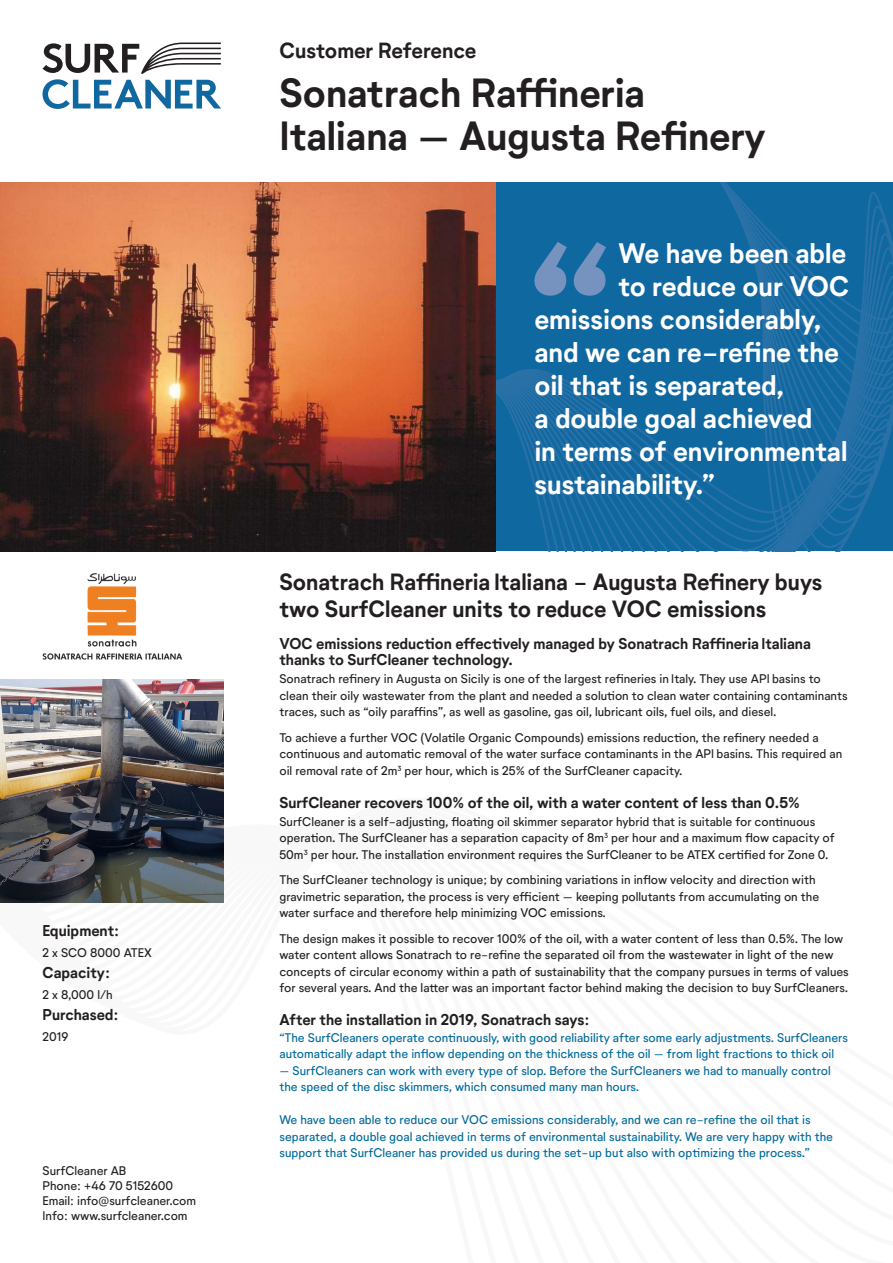
<style>
.page{position:relative;width:893px;height:1263px;background:#fff}
.page>*{position:absolute;margin:0;border:0;box-sizing:border-box;transform-origin:0 0}
.t1{font:700 39px/43.5px "Neutrif Studio";letter-spacing:-.005em;color:#231f20}
.t2{font:700 27px "Neutrif Studio";letter-spacing:-.005em;color:#fff}
.t3{font:700 22.5px/27px "Neutrif Studio";color:#231f20}
.t4{font:700 21px "Neutrif Studio";letter-spacing:-.005em;color:#231f20}
.t5{font:700 15px/16.5px "Neutrif Studio";color:#231f20}
.t6{font:12px/16.5px "Neutrif Studio";color:#231f20}
.t7{font:12px/16.5px "Neutrif Studio";color:#006a9b}
</style>
<div class="page">
<svg style="left:495px;top:539px;width:398px;height:9px;background:#1569a1"></svg>
<svg style="left:495px;top:530px;width:398px;height:9px;background:#1669a2"></svg>
<svg style="left:495px;top:521px;width:398px;height:9px;background:#1669a2"></svg>
<svg style="left:495px;top:182px;width:398px;height:339px;background:#1569a1"></svg>
<img style="left:0;top:182px;width:495px;height:369px">
<img style="left:0;top:679px;width:224px;height:224px">
<img style="left:43px;top:573px;width:139px;height:86px">
<svg style="left:43px;top:43px;width:178px;height:66px"></svg>
<svg style="left:534px;top:242px;width:72px;height:54px;background:#477fb0"></svg>
<p class="t5" style="left:43px;top:923px;width:78px">Equipment:</p>
<p class="t6" style="left:43px;top:945px;width:111px">2 x SCO 8000 ATEX</p>
<p class="t5" style="left:43px;top:965px;width:69px">Capacity:</p>
<p class="t6" style="left:43px;top:987px;width:72px">2 x 8,000 l/h</p>
<p class="t5" style="left:43px;top:1007px;width:78px">Purchased:</p>
<p class="t6" style="left:43px;top:1029px;width:27px">2019</p>
<p class="t6" style="left:43px;top:1163px;width:85px">SurfCleaner AB</p>
<p class="t6" style="left:43px;top:1178px;width:132px">Phone: +46 70 5152600</p>
<p class="t6" style="left:43px;top:1193px;width:155px">Email: info@surfcleaner.com</p>
<p class="t6" style="left:43px;top:1208px;width:147px">Info: www.surfcleaner.com</p>
<p class="t4" style="left:279px;top:38px;width:199px">Customer Reference</p>
<p class="t1" style="left:279px;top:72px;width:488px">Sonatrach Raffineria<br>Italiana – Augusta Refinery</p>
<p class="t2" style="left:618px;top:237px;width:229px">We have been able</p>
<p class="t2" style="left:618px;top:270px;width:232px">to reduce our VOC</p>
<p class="t2" style="left:534px;top:303px;width:289px">emissions considerably,</p>
<p class="t2" style="left:534px;top:336px;width:306px">and we can re-refine the</p>
<p class="t2" style="left:534px;top:369px;width:251px">oil that is separated,</p>
<p class="t2" style="left:534px;top:402px;width:279px">a double goal achieved</p>
<p class="t2" style="left:534px;top:435px;width:314px">in terms of environmental</p>
<p class="t2" style="left:534px;top:468px;width:182px">sustainability.”</p>
<p class="t3" style="left:279px;top:569px;width:544px">Sonatrach Raffineria Italiana - Augusta Refinery buys two SurfCleaner units to reduce VOC emissions</p>
<p class="t5" style="left:279px;top:635px;width:533px">VOC emissions reduction effectively managed by Sonatrach Raffineria Italiana thanks to SurfCleaner technology.</p>
<p class="t6" style="left:279px;top:671px;width:570px">Sonatrach refinery in Augusta on Sicily is one of the largest refineries in Italy. They use API basins to clean their oily wastewater from the plant and needed a solution to clean water containing contaminants traces, such as “oily paraffins”, as well as gasoline, gas oil, lubricant oils, fuel oils, and diesel.</p>
<p class="t6" style="left:279px;top:729px;width:564px">To achieve a further VOC (Volatile Organic Compounds) emissions reduction, the refinery needed a continuous and automatic removal of the water surface contaminants in the API basins. This required an oil removal rate of 2m<sup>3</sup> per hour, which is 25% of the SurfCleaner capacity.</p>
<p class="t5" style="left:279px;top:794px;width:522px">SurfCleaner recovers 100% of the oil, with a water content of less than 0.5%</p>
<p class="t6" style="left:279px;top:813px;width:557px">SurfCleaner is a self-adjusting, floating oil skimmer separator hybrid that is suitable for continuous operation. The SurfCleaner has a separation capacity of 8m<sup>3</sup> per hour and a maximum flow capacity of<br>50m<sup>3</sup> per hour. The installation environment requires the SurfCleaner to be ATEX certified for Zone 0.</p>
<p class="t6" style="left:279px;top:872px;width:541px">The SurfCleaner technology is unique; by combining variations in inflow velocity and direction with gravimetric separation, the process is very efficient – keeping pollutants from accumulating on the water surface and therefore help minimizing VOC emissions.</p>
<p class="t6" style="left:279px;top:930px;width:571px">The design makes it possible to recover 100% of the oil, with a water content of less than 0.5%. The low water content allows Sonatrach to re-refine the separated oil from the wastewater in light of the new concepts of circular economy within a path of sustainability that the company pursues in terms of values for several years. And the latter was an important factor behind making the decision to buy SurfCleaners.</p>
<p class="t5" style="left:279px;top:1012px;width:312px">After the installation in 2019, Sonatrach says:</p>
<p class="t7" style="left:279px;top:1029px;width:570px">“The SurfCleaners operate continuously, with good reliability after some early adjustments. SurfCleaners automatically adapt the inflow depending on the thickness of the oil – from light fractions to thick oil</p>
<p class="t7" style="left:279px;top:1062px;width:553px">– SurfCleaners can work with every type of slop. Before the SurfCleaners we had to manually control the speed of the disc skimmers, which consumed many man hours.</p>
<p class="t7" style="left:279px;top:1112px;width:555px">We have been able to reduce our VOC emissions considerably, and we can re-refine the oil that is separated, a double goal achieved in terms of environmental sustainability. We are very happy with the support that SurfCleaner has provided us during the set-up but also with optimizing the process.”</p>
</div>
